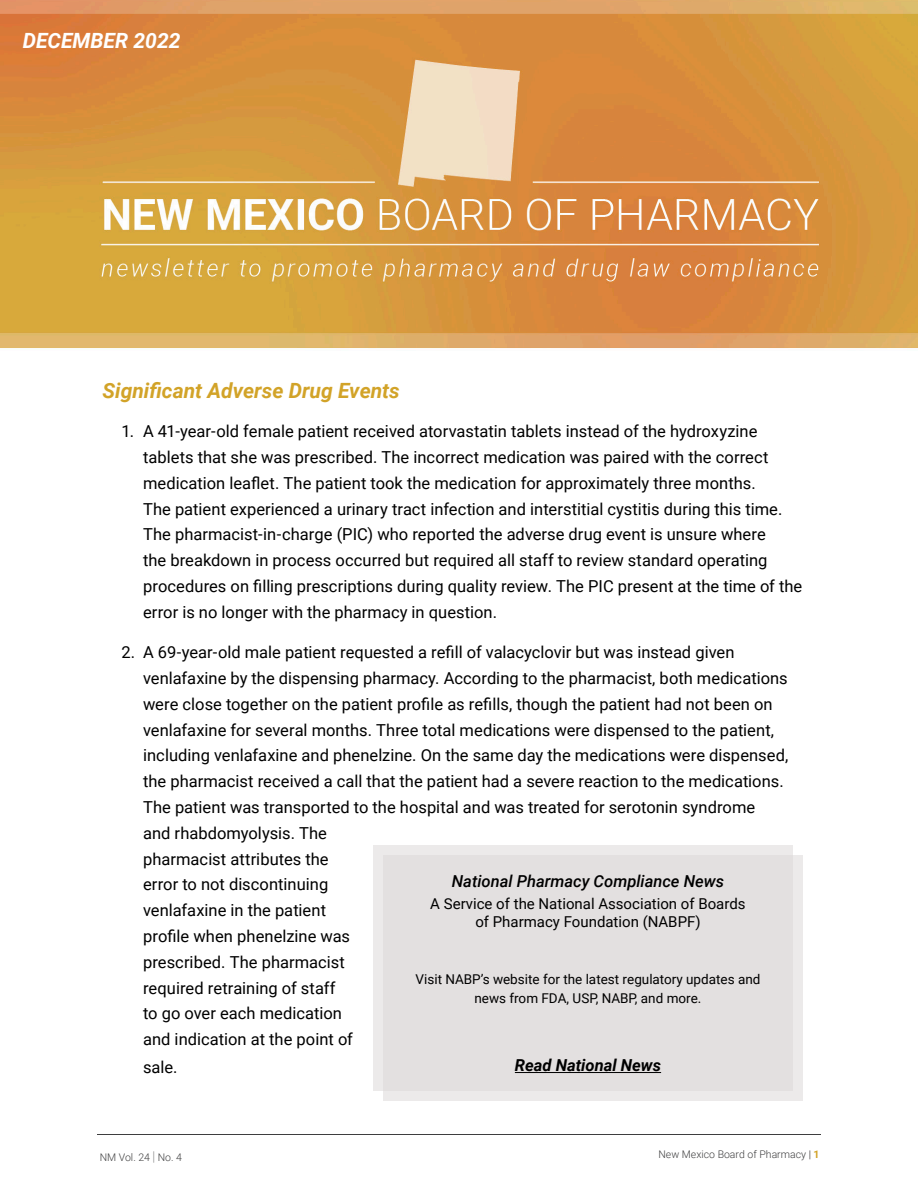
<style>
.page{position:relative;width:918px;height:1188px;background:#fff}
.page>*{position:absolute;margin:0;border:0;box-sizing:border-box;transform-origin:0 0}
.Header_1{font:italic 700 21px "Roboto";color:#d2a328}
.Header_1-2{font:italic 700 21px "Roboto";color:#fff}
.Numbers_List{font:16.5px/25.8px "Roboto";color:#000}
.Header_2{font:italic 500 16.5px "Roboto";color:#000}
.Paragraph{font:italic 700 16.5px "Roboto";color:#000}
.Header_2-2{font:15px/18.6px "Roboto";color:#000;text-align:center}
.Paragraph-2{font:13.5px/18.6px "Roboto";color:#000;text-align:center}
.t1{font:300 10.5px "Roboto";color:#3e3e3f}
.s1{font-weight:100;font-size:13.5px}
.s2{color:#231f20}
.s3{font-weight:700;color:#d2a328}
</style>
<div class="page">
<hr style="left:97px;top:1135px;width:724px;height:1px;background:#3e3e3f">
<img style="left:0;top:0;width:918px;height:348px">
<div style="left:373px;top:846px;width:419px;height:245px;background:#eceaea"></div>
<div style="left:383px;top:855px;width:420px;height:246px;background:#e3e0e0"></div>
<hr style="left:515px;top:1072px;width:146px;height:1px;background:#000">
<p class="Header_1-2" style="left:23px;top:25px;width:159px">DECEMBER 2022</p>
<p class="Header_1" style="left:103px;top:376px;width:299px">Significant Adverse Drug Events</p>
<p class="Numbers_List" style="left:143px;top:418px;width:661px;text-indent:-22px">1. A 41-year-old female patient received atorvastatin tablets instead of the hydroxyzine tablets that she was prescribed. The incorrect medication was paired with the correct medication leaflet. The patient took the medication for approximately three months.<br>The patient experienced a urinary tract infection and interstitial cystitis during this time.<br>The pharmacist-in-charge (PIC) who reported the adverse drug event is unsure where<br>the breakdown in process occurred but required all staff to review standard operating procedures on filling prescriptions during quality review. The PIC present at the time of the error is no longer with the pharmacy in question.</p>
<p class="Numbers_List" style="left:143px;top:639px;width:647px;text-indent:-22px">2. A 69-year-old male patient requested a refill of valacyclovir but was instead given venlafaxine by the dispensing pharmacy. According to the pharmacist, both medications were close together on the patient profile as refills, though the patient had not been on venlafaxine for several months. Three total medications were dispensed to the patient, including venlafaxine and phenelzine. On the same day the medications were dispensed, the pharmacist received a call that the patient had a severe reaction to the medications.<br>The patient was transported to the hospital and was treated for serotonin syndrome<br>and rhabdomyolysis. The<br>pharmacist attributes the<br>error to not discontinuing<br>venlafaxine in the patient<br>profile when phenelzine was<br>prescribed. The pharmacist<br>required retraining of staff<br>to go over each medication<br>and indication at the point of</p>
<p class="Numbers_List" style="left:143px;top:1053px;width:36px">sale.</p>
<p class="Header_2" style="left:452px;top:870px;width:274px">National Pharmacy Compliance News</p>
<p class="Header_2-2" style="left:430px;top:893px;width:317px">A Service of the National Association of Boards of Pharmacy Foundation (NABPF)</p>
<p class="Paragraph-2" style="left:416px;top:970px;width:346px">Visit NABP’s website for the latest regulatory updates and news from FDA, USP, NABP, and more.</p>
<p class="Paragraph" style="left:515px;top:1054px;width:148px">Read National News</p>
<p class="t1" style="left:100px;top:1150px;width:84px">NM Vol. 24 <span class="s1">|</span> No. 4</p>
<p class="t1" style="left:659px;top:1147px;width:163px">New Mexico Board of Pharmacy <span class="s2">|</span> <span class="s3">1</span></p>
</div>
